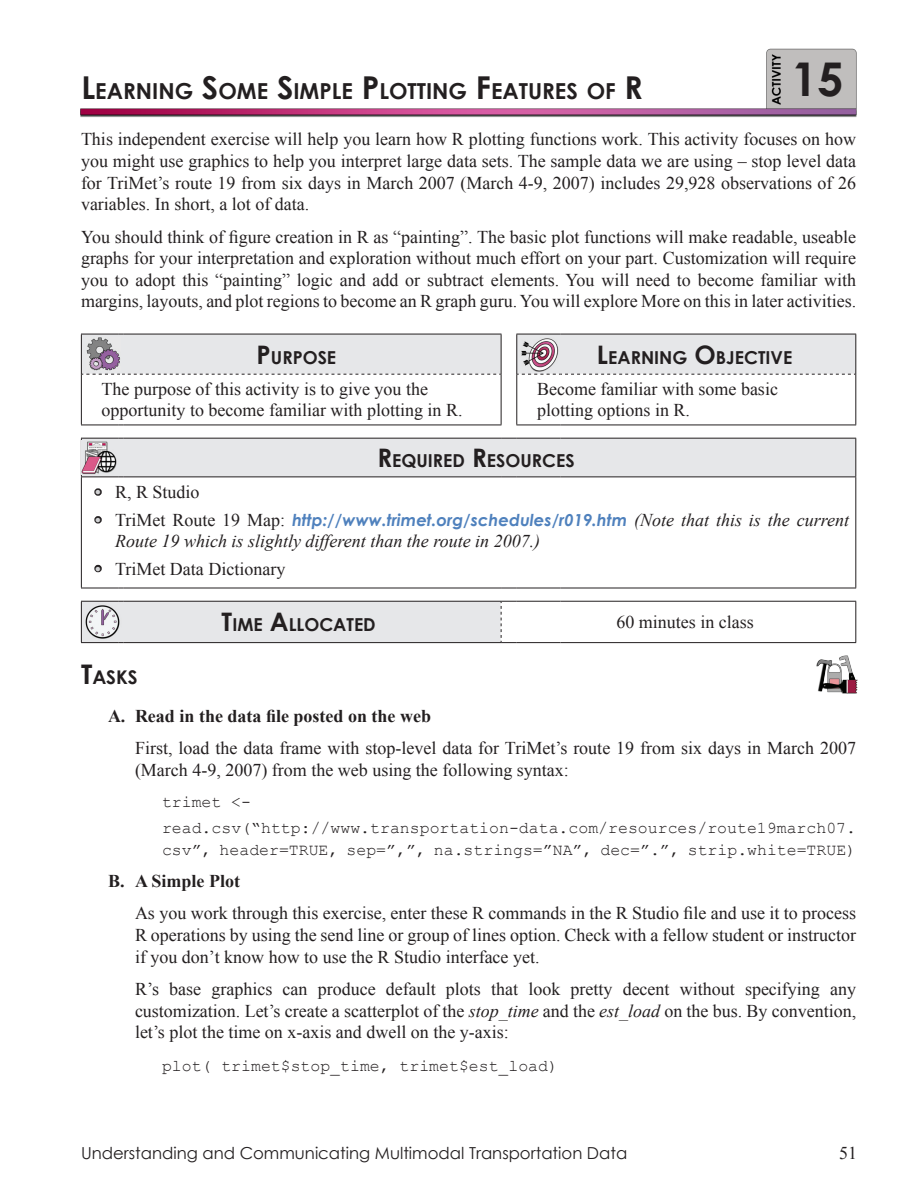
<style>
.page{position:relative;width:918px;height:1188px;background:#fff}
.page>*{position:absolute;margin:0;border:0;box-sizing:border-box;transform-origin:0 0}
.t1{font:700 46.5px "Century Gothic";color:#231f20}
.t2{font:700 22.05px "Century Gothic";color:#231f20}
.t3{font:700 18.9px "Century Gothic";color:#231f20}
.Chapter_Intro{font:18px/21.6px "Times New Roman";color:#231f20;text-align:justify}
.List_Paragraph{font:18px/21px "Times New Roman";color:#231f20}
.Chapter_Bullets{font:italic 18px "Times New Roman";color:#231f20}
.Chapter_Intro-2{font:700 18px "Times New Roman";color:#231f20}
.Chapter_Bullets-2{font:18px "Times New Roman";color:#231f20}
.t4{font:700 17.85px "Century Gothic";color:#231f20}
.Chapter_Intro-3{font:16.5px/21.6px "Courier New";color:#231f20}
.Chapter_Bullets-3{font:italic 700 16.5px "Century Gothic";color:#4f81bd}
.t5{font:16.5px "Century Gothic";color:#231f20}
.s1{font-size:25.5px}
.s2{color:#d1d2d4}
.s3{font-family:"Times New Roman";font-weight:400;font-style:normal;font-size:18px;color:#d1d2d4}
.s4{font-family:"Times New Roman";font-weight:400;font-style:normal;font-size:18px;color:#231f20}
.s5{font-family:"Times New Roman";font-weight:400;font-size:18px;color:#231f20}
.s6{font-size:27px}
.s7{font-style:italic}
.s8{font-size:31.5px}
</style>
<div class="page">
<img style="left:81px;top:49px;width:775px;height:68px">
<svg style="left:81px;top:335px;width:775px;height:307px"></svg>
<div style="left:501px;top:601px;width:355px;height:42px;background:#fff"></div>
<hr style="left:81px;top:334px;width:38px;height:1px;background:#231f20">
<hr style="left:81px;top:334px;width:1px;height:40px;background:#231f20">
<hr style="left:123px;top:334px;width:378px;height:1px;background:#231f20">
<hr style="left:501px;top:334px;width:1px;height:40px;background:#231f20">
<hr style="left:81px;top:374px;width:1px;height:51px;background:#231f20">
<hr style="left:501px;top:374px;width:1px;height:51px;background:#231f20">
<hr style="left:81px;top:425px;width:38px;height:1px;background:#231f20">
<hr style="left:123px;top:425px;width:378px;height:1px;background:#231f20">
<hr style="left:516px;top:334px;width:45px;height:1px;background:#231f20">
<hr style="left:516px;top:334px;width:1px;height:40px;background:#231f20">
<hr style="left:561px;top:334px;width:295px;height:1px;background:#231f20">
<hr style="left:855px;top:334px;width:1px;height:40px;background:#231f20">
<hr style="left:516px;top:374px;width:1px;height:51px;background:#231f20">
<hr style="left:855px;top:374px;width:1px;height:51px;background:#231f20">
<hr style="left:516px;top:425px;width:45px;height:1px;background:#231f20">
<hr style="left:561px;top:425px;width:295px;height:1px;background:#231f20">
<hr style="left:81px;top:477px;width:38px;height:1px;background:#231f20">
<hr style="left:123px;top:477px;width:378px;height:1px;background:#231f20">
<svg style="left:501px;top:477px;width:16px;height:1px"></svg>
<hr style="left:517px;top:477px;width:44px;height:1px;background:#231f20">
<hr style="left:561px;top:477px;width:295px;height:1px;background:#231f20">
<hr style="left:81px;top:588px;width:38px;height:1px;background:#231f20">
<hr style="left:123px;top:588px;width:378px;height:1px;background:#231f20">
<svg style="left:501px;top:588px;width:16px;height:1px"></svg>
<hr style="left:517px;top:588px;width:44px;height:1px;background:#231f20">
<hr style="left:561px;top:588px;width:295px;height:1px;background:#231f20">
<hr style="left:81px;top:601px;width:38px;height:1px;background:#231f20">
<hr style="left:123px;top:601px;width:378px;height:1px;background:#231f20">
<hr style="left:81px;top:642px;width:38px;height:1px;background:#231f20">
<hr style="left:123px;top:642px;width:378px;height:1px;background:#231f20">
<svg style="left:517px;top:374px;width:338px;height:1px"></svg>
<svg style="left:82px;top:374px;width:419px;height:1px"></svg>
<hr style="left:81px;top:438px;width:38px;height:1px;background:#231f20">
<hr style="left:81px;top:439px;width:1px;height:38px;background:#231f20">
<hr style="left:123px;top:438px;width:378px;height:1px;background:#231f20">
<svg style="left:501px;top:438px;width:16px;height:1px"></svg>
<hr style="left:517px;top:438px;width:44px;height:1px;background:#231f20">
<hr style="left:561px;top:438px;width:295px;height:1px;background:#231f20">
<hr style="left:81px;top:477px;width:1px;height:111px;background:#231f20">
<hr style="left:81px;top:602px;width:1px;height:40px;background:#231f20">
<hr style="left:517px;top:601px;width:44px;height:1px;background:#231f20">
<hr style="left:561px;top:601px;width:295px;height:1px;background:#231f20">
<hr style="left:855px;top:602px;width:1px;height:40px;background:#231f20">
<hr style="left:517px;top:642px;width:44px;height:1px;background:#231f20">
<hr style="left:561px;top:642px;width:295px;height:1px;background:#231f20">
<svg style="left:501px;top:601px;width:16px;height:42px"></svg>
<hr style="left:855px;top:439px;width:1px;height:38px;background:#231f20">
<hr style="left:855px;top:477px;width:1px;height:111px;background:#231f20">
<img style="left:86px;top:337px;width:34px;height:34px">
<img style="left:519px;top:337px;width:39px;height:34px">
<img style="left:82px;top:440px;width:37px;height:35px">
<svg style="left:92px;top:486px;width:12px;height:12px"></svg>
<svg style="left:92px;top:514px;width:12px;height:12px"></svg>
<svg style="left:92px;top:562px;width:12px;height:13px"></svg>
<img style="left:84px;top:603px;width:37px;height:37px">
<img style="left:816px;top:655px;width:41px;height:39px">
<p class="t1" style="left:792px;top:44px;width:54px">15</p>
<p class="Chapter_Intro" style="left:81px;top:128px;width:777px">This independent exercise will help you learn how R plotting functions work. This activity focuses on how you might use graphics to help you interpret large data sets. The sample data we are using – stop level data for TriMet’s route 19 from six days in March 2007 (March 4-9, 2007) includes 29,928 observations of 26 variables. In short, a lot of data.</p>
<p class="Chapter_Intro" style="left:81px;top:226px;width:777px">You should think of figure creation in R as “painting”. The basic plot functions will make readable, useable graphs for your interpretation and exploration without much effort on your part. Customization will require you to adopt this “painting” logic and add or subtract elements. You will need to become familiar with margins, layouts, and plot regions to become an R graph guru. You will explore More on this in later activities.</p>
<p class="t4" style="left:257px;top:344px;width:81px"><span class="s1">P</span>URPOSE</p>
<p class="t4" style="left:597px;top:344px;width:197px"><span class="s1">L</span>EARNING <span class="s1">O</span>BJECTIVE</p>
<p class="List_Paragraph" style="left:102px;top:378px;width:363px">The purpose of this activity is to give you the opportunity to become familiar with plotting in R.</p>
<p class="List_Paragraph" style="left:537px;top:378px;width:242px">Become familiar with some basic plotting options in R.</p>
<p class="t4" style="left:377px;top:447px;width:199px"><span class="s1">R</span>EQUIRED <span class="s1">R</span>ESOURCES</p>
<p class="Chapter_Bullets-2" style="left:95px;top:480px;width:106px"><span class="s2">•</span> R, R Studio</p>
<p class="Chapter_Bullets-3" style="left:95px;top:507px;width:756px"><span class="s3">•</span> <span class="s4">TriMet Route 19 Map:</span> http://www.trimet.org/schedules/r019.htm <span class="s5">(Note that this is the current</span></p>
<p class="Chapter_Bullets" style="left:115px;top:528px;width:427px">Route 19 which is slightly different than the route in 2007.)</p>
<p class="Chapter_Bullets-2" style="left:95px;top:556px;width:192px"><span class="s2">•</span> TriMet Data Dictionary</p>
<p class="t4" style="left:222px;top:611px;width:156px"><span class="s1">T</span>IME <span class="s1">A</span>LLOCATED</p>
<p class="Chapter_Intro" style="left:616px;top:611px;width:139px">60 minutes in class</p>
<p class="t3" style="left:81px;top:663px;width:58px"><span class="s6">T</span>ASKS</p>
<p class="Chapter_Intro-2" style="left:108px;top:703px;width:325px">A. Read in the data file posted on the web</p>
<p class="Chapter_Intro" style="left:135px;top:737px;width:723px">First, load the data frame with stop-level data for TriMet’s route 19 from six days in March 2007 (March 4-9, 2007) from the web using the following syntax:</p>
<p class="Chapter_Intro-3" style="left:162px;top:790px;width:91px">trimet &lt;-</p>
<p class="Chapter_Intro-3" style="left:162px;top:817px;width:696px">read.csv(“http://www.transportation-data.com/resources/route19march07. csv”, header=TRUE, sep=”,”, na.strings=”NA”, dec=”.”, strip.white=TRUE)</p>
<p class="Chapter_Intro-2" style="left:108px;top:869px;width:134px">B. A Simple Plot</p>
<p class="Chapter_Intro" style="left:135px;top:902px;width:723px">As you work through this exercise, enter these R commands in the R Studio file and use it to process R operations by using the send line or group of lines option. Check with a fellow student or instructor if you don’t know how to use the R Studio interface yet.</p>
<p class="Chapter_Intro" style="left:135px;top:978px;width:723px">R’s base graphics can produce default plots that look pretty decent without specifying any customization. Let’s create a scatterplot of the <span class="s7">stop_time</span> and the <span class="s7">est_load</span> on the bus. By convention, let’s plot the time on x-axis and dwell on the y-axis:</p>
<p class="Chapter_Intro-3" style="left:162px;top:1054px;width:398px">plot( trimet$stop_time, trimet$est_load)</p>
<p class="t2" style="left:81px;top:74px;width:559px"><span class="s8">L</span>EARNING <span class="s8">S</span>OME <span class="s8">S</span>IMPLE <span class="s8">P</span>LOTTING <span class="s8">F</span>EATURES OF <span class="s8">R</span></p>
<p class="t5" style="left:81px;top:1141px;width:548px">Understanding and Communicating Multimodal Transportation Data</p>
<p class="Chapter_Intro" style="left:839px;top:1142px;width:19px">51</p>
</div>
